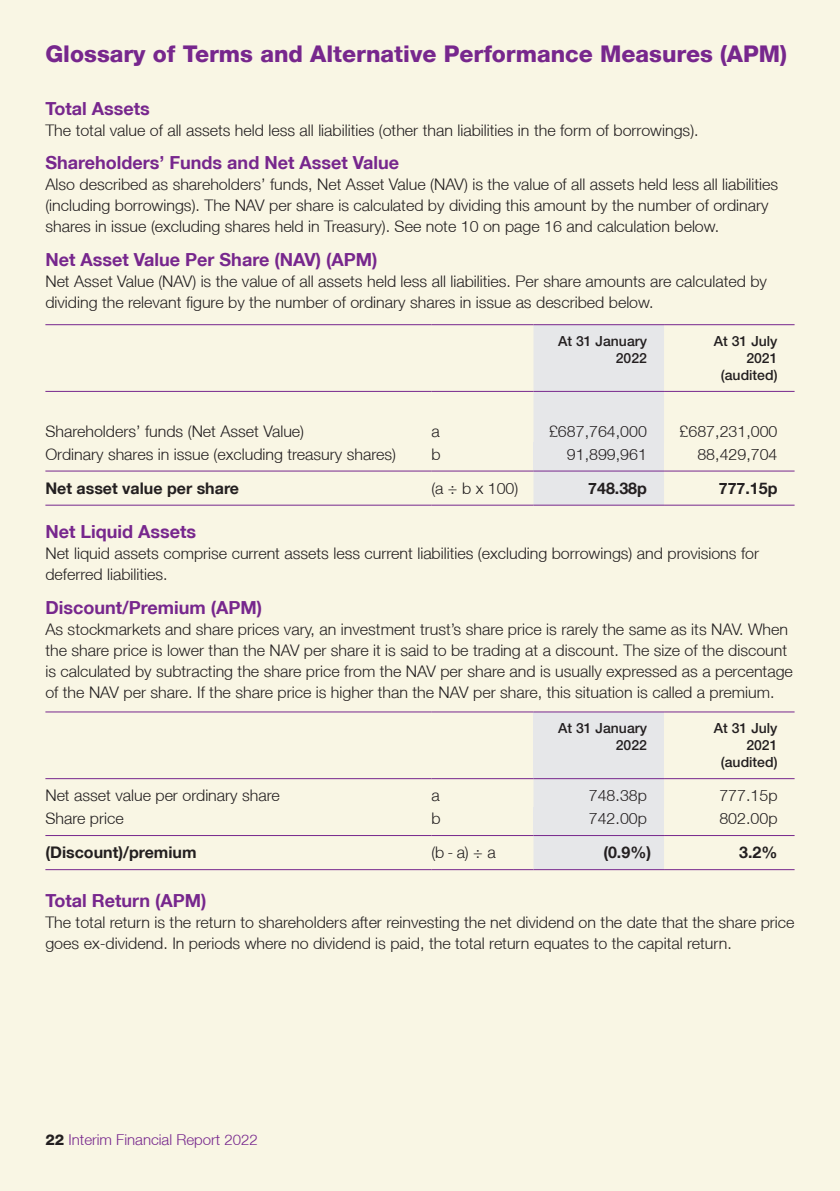
<style>
.page{position:relative;width:840px;height:1191px;background:#fff}
.page>*{position:absolute;margin:0;border:0;box-sizing:border-box;transform-origin:0 0}
.t1{font:800 23px "Helvetica Neue LT";color:#77278d}
.t2{font:700 18px "Helvetica Neue LT";color:#77278d}
.t3{font:300 16px/21px "Helvetica Neue LT";color:#231f20}
.t4{font:700 16px "Helvetica Neue LT";color:#231f20}
.t5{font:300 15px "Helvetica Neue LT";color:#77278d}
.t6{font:500 14px/17px "Helvetica Neue LT Std";color:#231f20;text-align:right}
.s1{font-weight:800;color:#231f20}
</style>
<div class="page">
<div style="left:0;top:0;width:839px;height:1191px;background:#f9f6e4"></div>
<div style="left:533px;top:325px;width:130px;height:179px;background:#e6e7e9"></div>
<div style="left:533px;top:442px;width:130px;height:29px;background:#e6e7e9"></div>
<hr style="left:45px;top:324px;width:386px;height:1px;background:#77278d">
<hr style="left:431px;top:324px;width:102px;height:1px;background:#77278d">
<hr style="left:533px;top:391px;width:130px;height:1px;background:#77278d">
<hr style="left:663px;top:391px;width:131px;height:1px;background:#77278d">
<hr style="left:45px;top:391px;width:386px;height:1px;background:#77278d">
<hr style="left:431px;top:391px;width:102px;height:1px;background:#77278d">
<hr style="left:45px;top:470px;width:386px;height:1px;background:#77278d">
<hr style="left:431px;top:470px;width:102px;height:1px;background:#77278d">
<hr style="left:45px;top:504px;width:386px;height:1px;background:#77278d">
<hr style="left:431px;top:504px;width:102px;height:1px;background:#77278d">
<hr style="left:533px;top:470px;width:130px;height:1px;background:#77278d">
<hr style="left:533px;top:504px;width:130px;height:1px;background:#77278d">
<hr style="left:663px;top:470px;width:131px;height:1px;background:#77278d">
<hr style="left:663px;top:504px;width:131px;height:1px;background:#77278d">
<hr style="left:533px;top:324px;width:130px;height:1px;background:#77278d">
<hr style="left:663px;top:324px;width:131px;height:1px;background:#77278d">
<div style="left:533px;top:712px;width:130px;height:66px;background:#e6e7e9"></div>
<div style="left:533px;top:779px;width:130px;height:90px;background:#e6e7e9"></div>
<div style="left:533px;top:807px;width:130px;height:28px;background:#e6e7e9"></div>
<hr style="left:45px;top:835px;width:386px;height:1px;background:#77278d">
<hr style="left:431px;top:835px;width:102px;height:1px;background:#77278d">
<hr style="left:533px;top:835px;width:130px;height:1px;background:#77278d">
<hr style="left:663px;top:835px;width:131px;height:1px;background:#77278d">
<hr style="left:45px;top:869px;width:386px;height:1px;background:#77278d">
<hr style="left:431px;top:869px;width:102px;height:1px;background:#77278d">
<hr style="left:533px;top:869px;width:130px;height:1px;background:#77278d">
<hr style="left:663px;top:869px;width:131px;height:1px;background:#77278d">
<hr style="left:45px;top:711px;width:386px;height:1px;background:#77278d">
<hr style="left:431px;top:711px;width:102px;height:1px;background:#77278d">
<hr style="left:533px;top:778px;width:130px;height:1px;background:#77278d">
<hr style="left:663px;top:778px;width:131px;height:1px;background:#77278d">
<hr style="left:45px;top:778px;width:386px;height:1px;background:#77278d">
<hr style="left:431px;top:778px;width:102px;height:1px;background:#77278d">
<hr style="left:533px;top:711px;width:130px;height:1px;background:#77278d">
<hr style="left:663px;top:711px;width:131px;height:1px;background:#77278d">
<h1 class="t1" style="left:45px;top:40px;width:742px">Glossary of Terms and Alternative Performance Measures (APM)</h1>
<p class="t2" style="left:45px;top:97px;width:106px">Total Assets</p>
<p class="t3" style="left:45px;top:119px;width:654px">The total value of all assets held less all liabilities (other than liabilities in the form of borrowings).</p>
<p class="t2" style="left:45px;top:152px;width:355px">Shareholders’ Funds and Net Asset Value</p>
<p class="t3" style="left:45px;top:174px;width:734px">Also described as shareholders’ funds, Net Asset Value (NAV) is the value of all assets held less all liabilities (including borrowings). The NAV per share is calculated by dividing this amount by the number of ordinary shares in issue (excluding shares held in Treasury). See note 10 on page 16 and calculation below.</p>
<p class="t2" style="left:45px;top:248px;width:333px">Net Asset Value Per Share (NAV) (APM)</p>
<p class="t3" style="left:45px;top:270px;width:722px">Net Asset Value (NAV) is the value of all assets held less all liabilities. Per share amounts are calculated by dividing the relevant figure by the number of ordinary shares in issue as described below.</p>
<p class="t6" style="left:558px;top:332px;width:90px">At 31 January<br>2022</p>
<p class="t6" style="left:713px;top:332px;width:65px">At 31 July<br>2021 (audited)</p>
<p class="t3" style="left:45px;top:420px;width:260px">Shareholders’ funds (Net Asset Value)</p>
<p class="t3" style="left:431px;top:420px;width:10px">a</p>
<p class="t3" style="left:548px;top:420px;width:99px">£687,764,000</p>
<p class="t3" style="left:679px;top:420px;width:99px">£687,231,000</p>
<p class="t3" style="left:45px;top:443px;width:352px">Ordinary shares in issue (excluding treasury shares)</p>
<p class="t3" style="left:431px;top:443px;width:11px">b</p>
<p class="t3" style="left:566px;top:443px;width:82px">91,899,961</p>
<p class="t3" style="left:697px;top:443px;width:82px">88,429,704</p>
<p class="t4" style="left:45px;top:478px;width:195px">Net asset value per share</p>
<p class="t3" style="left:431px;top:477px;width:88px">(a ÷ b x 100)</p>
<p class="t4" style="left:588px;top:478px;width:60px">748.38p</p>
<p class="t4" style="left:718px;top:478px;width:60px">777.15p</p>
<p class="t2" style="left:45px;top:521px;width:152px">Net Liquid Assets</p>
<p class="t3" style="left:45px;top:543px;width:714px">Net liquid assets comprise current assets less current liabilities (excluding borrowings) and provisions for deferred liabilities.</p>
<p class="t2" style="left:45px;top:596px;width:218px">Discount/Premium (APM)</p>
<p class="t3" style="left:45px;top:618px;width:748px">As stockmarkets and share prices vary, an investment trust’s share price is rarely the same as its NAV. When the share price is lower than the NAV per share it is said to be trading at a discount. The size of the discount is calculated by subtracting the share price from the NAV per share and is usually expressed as a percentage of the NAV per share. If the share price is higher than the NAV per share, this situation is called a premium.</p>
<p class="t6" style="left:558px;top:719px;width:90px">At 31 January<br>2022</p>
<p class="t6" style="left:713px;top:719px;width:65px">At 31 July<br>2021 (audited)</p>
<p class="t3" style="left:45px;top:785px;width:236px">Net asset value per ordinary share</p>
<p class="t3" style="left:431px;top:785px;width:10px">a</p>
<p class="t3" style="left:588px;top:785px;width:60px">748.38p</p>
<p class="t3" style="left:719px;top:785px;width:60px">777.15p</p>
<p class="t3" style="left:45px;top:807px;width:80px">Share price</p>
<p class="t3" style="left:431px;top:807px;width:11px">b</p>
<p class="t3" style="left:588px;top:807px;width:60px">742.00p</p>
<p class="t3" style="left:719px;top:807px;width:60px">802.00p</p>
<p class="t4" style="left:45px;top:842px;width:153px">(Discount)/premium</p>
<p class="t3" style="left:431px;top:841px;width:66px">(b-a)÷a</p>
<p class="t4" style="left:603px;top:842px;width:49px">(0.9%)</p>
<p class="t4" style="left:738px;top:842px;width:40px">3.2%</p>
<p class="t2" style="left:45px;top:889px;width:162px">Total Return (APM)</p>
<p class="t3" style="left:45px;top:911px;width:750px">The total return is the return to shareholders after reinvesting the net dividend on the date that the share price goes ex-dividend. In periods where no dividend is paid, the total return equates to the capital return.</p>
<p class="t5" style="left:45px;top:1130px;width:214px"><span class="s1">22</span> Interim Financial Report 2022</p>
</div>
